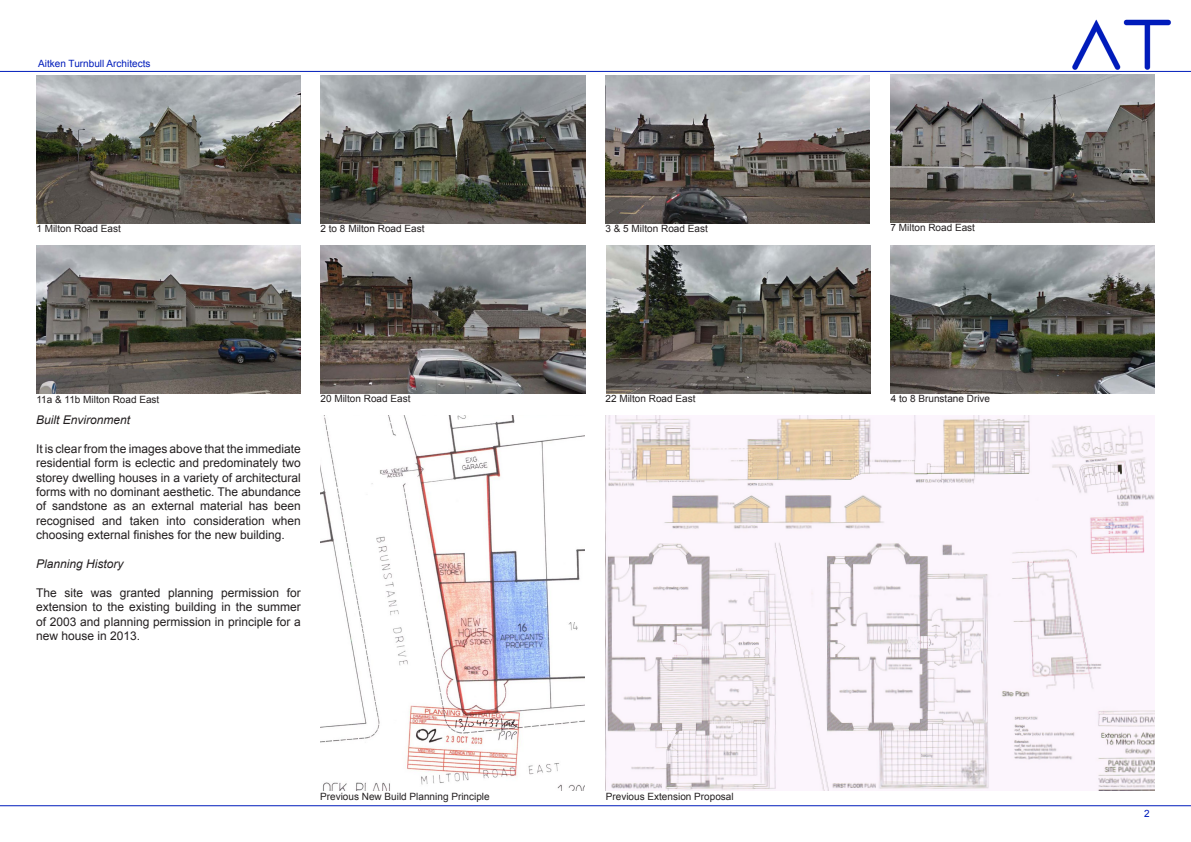
<style>
.page{position:relative;width:1191px;height:842px;background:#fff}
.page>*{position:absolute;margin:0;border:0;box-sizing:border-box;transform-origin:0 0}
.t1{font:12px/14.4px "Arial";color:#231f20;text-align:justify}
.t2{font:italic 12px "Arial";color:#231f20}
.t3{font:10px "Arial";color:#231f20}
.t4{font:10px "Arial";color:#001cbb}
</style>
<div class="page">
<img style="left:1069px;top:19px;width:103px;height:52px">
<hr style="left:0;top:71px;width:1191px;height:1px;background:#001cbb">
<hr style="left:0;top:805px;width:1191px;height:1px;background:#001cbb">
<img style="left:605px;top:415px;width:549px;height:375px">
<img style="left:36px;top:76px;width:264px;height:148px">
<img style="left:890px;top:246px;width:264px;height:148px">
<img style="left:890px;top:75px;width:265px;height:148px">
<img style="left:37px;top:246px;width:264px;height:148px">
<img style="left:321px;top:246px;width:264px;height:148px">
<img style="left:605px;top:75px;width:265px;height:148px">
<img style="left:606px;top:246px;width:264px;height:148px">
<img style="left:321px;top:75px;width:264px;height:148px">
<img style="left:320px;top:415px;width:264px;height:375px">
<p class="t4" style="left:38px;top:57px;width:114px">Aitken Turnbull Architects</p>
<p class="t3" style="left:36px;top:222px;width:86px">1 Milton Road East</p>
<p class="t3" style="left:320px;top:222px;width:105px">2 to 8 Milton Road East</p>
<p class="t3" style="left:36px;top:393px;width:125px">11a &amp; 11b Milton Road East</p>
<p class="t3" style="left:320px;top:392px;width:92px">20 Milton Road East</p>
<p class="t2" style="left:36px;top:412px;width:96px">Built Environment</p>
<p class="t1" style="left:36px;top:442px;width:266px">It is clear from the images above that the immediate residential form is eclectic and predominately two storey dwelling houses in a variety of architectural forms with no dominant aesthetic. The abundance of sandstone as an external material has been recognised and taken into consideration when choosing external finishes for the new building.</p>
<p class="t2" style="left:36px;top:556px;width:89px">Planning History</p>
<p class="t1" style="left:36px;top:586px;width:266px">The site was granted planning permission for extension to the existing building in the summer of 2003 and planning permission in principle for a new house in 2013.</p>
<p class="t3" style="left:605px;top:222px;width:104px">3 &amp; 5 Milton Road East</p>
<p class="t3" style="left:605px;top:392px;width:92px">22 Milton Road East</p>
<p class="t3" style="left:320px;top:790px;width:171px">Previous New Build Planning Principle</p>
<p class="t3" style="left:606px;top:790px;width:129px">Previous Extension Proposal</p>
<p class="t3" style="left:890px;top:221px;width:86px">7 Milton Road East</p>
<p class="t3" style="left:890px;top:392px;width:101px">4 to 8 Brunstane Drive</p>
<p class="t4" style="left:1144px;top:807px;width:7px">2</p>
</div>
